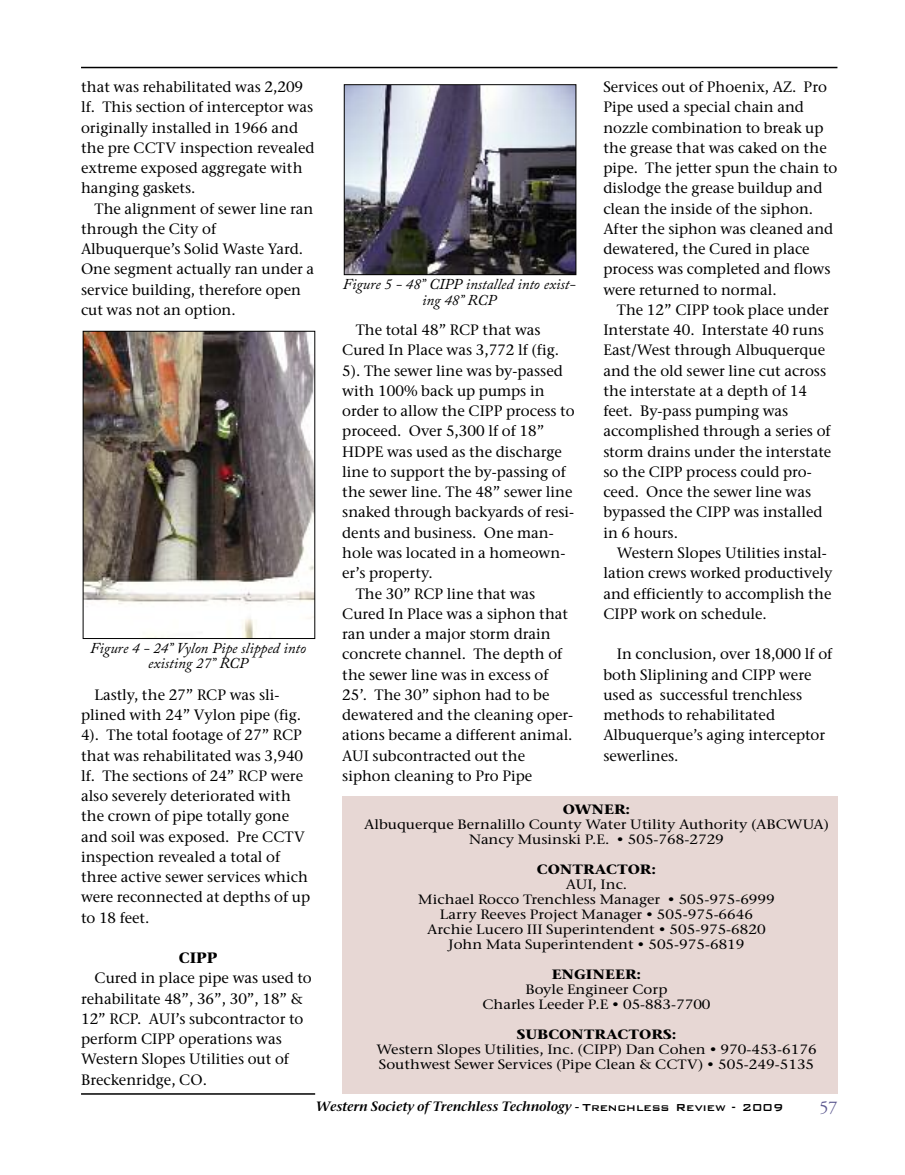
<style>
.page{position:relative;width:905px;height:1175px;background:#fff}
.page>*{position:absolute;margin:0;border:0;box-sizing:border-box;transform-origin:0 0}
.t1{font:18px "Adobe Garamond Pro";color:#5d5990}
.t2{font:15px/20.2px "Bell Stone Serif";color:#000}
.t3{font:italic 15px/15px "Adobe Caslon Pro";color:#000;text-align:center}
.t4{font:700 15px "Bell Stone Serif";color:#000}
.t5{font:13.5px/15px "Bell Stone Serif";color:#000;text-align:center;scale:1.11 1}
.t6{font:italic 600 13.5px "Bell Stone Serif";color:#000}
.t7{font:700 13.5px "Bell Stone Serif";color:#000;scale:1.11 1}
.s1{font-family:"Bank Gothic";font-weight:500;font-style:normal}
</style>
<div class="page">
<hr style="left:81px;top:1093px;width:234px;height:1px;background:#000">
<hr style="left:81px;top:67px;width:756px;height:1px;background:#000">
<img style="left:85px;top:333px;width:228px;height:304px">
<div style="left:83px;top:331px;width:232px;height:308px;border:1px solid #000"></div>
<img style="left:346px;top:86px;width:228px;height:187px">
<div style="left:344px;top:84px;width:232px;height:191px;border:1px solid #000"></div>
<div style="left:342px;top:796px;width:495px;height:298px;background:#e7d7d4"></div>
<p class="t2" style="left:81px;top:78px;width:235px">that was rehabilitated was 2,209 lf. This section of interceptor was originally installed in 1966 and the pre CCTV inspection revealed extreme exposed aggregate with hanging gaskets.</p>
<p class="t2" style="left:81px;top:200px;width:235px;text-indent:13px">The alignment of sewer line ran through the City of<br>Albuquerque’s Solid Waste Yard.<br>One segment actually ran under a service building, therefore open cut was not an option.</p>
<p class="t3" style="left:90px;top:643px;width:217px">Figure 4 - 24” Vylon Pipe slipped into existing 27” RCP</p>
<p class="t2" style="left:81px;top:686px;width:230px;text-indent:13px">Lastly, the 27” RCP was sli&shy;plined with 24” Vylon pipe (fig.<br>4). The total footage of 27” RCP that was rehabilitated was 3,940 lf. The sections of 24” RCP were also severely deteriorated with the crown of pipe totally gone and soil was exposed. Pre CCTV inspection revealed a total of three active sewer services which were reconnected at depths of up to 18 feet.</p>
<p class="t4" style="left:179px;top:952px;width:40px">CIPP</p>
<p class="t2" style="left:81px;top:969px;width:232px;text-indent:13px">Cured in place pipe was used to rehabilitate 48”, 36”, 30”, 18” &amp;<br>12” RCP. AUI’s subcontractor to perform CIPP operations was<br>Western Slopes Utilities out of<br>Breckenridge, CO.</p>
<p class="t3" style="left:343px;top:279px;width:234px">Figure 5 - 48” CIPP installed into exist&shy;ing 48” RCP</p>
<p class="t2" style="left:356px;top:321px;width:186px">The total 48” RCP that was</p>
<p class="t2" style="left:342px;top:341px;width:218px">Cured In Place was 3,772 lf (fig.</p>
<p class="t2" style="left:342px;top:362px;width:222px">5). The sewer line was by-passed</p>
<p class="t2" style="left:342px;top:382px;width:204px">with 100% back up pumps in</p>
<p class="t2" style="left:342px;top:402px;width:234px">order to allow the CIPP process to</p>
<p class="t2" style="left:342px;top:422px;width:204px">proceed. Over 5,300 lf of 18”</p>
<p class="t2" style="left:342px;top:443px;width:221px">HDPE was used as the discharge</p>
<p class="t2" style="left:342px;top:463px;width:225px">line to support the by-passing of</p>
<p class="t2" style="left:342px;top:483px;width:232px">the sewer line. The 48” sewer line</p>
<p class="t2" style="left:342px;top:503px;width:233px">snaked through backyards of resi-</p>
<p class="t2" style="left:342px;top:524px;width:213px">dents and business. One man-</p>
<p class="t2" style="left:342px;top:544px;width:225px">hole was located in a homeown-</p>
<p class="t2" style="left:342px;top:564px;width:92px">er’s property.</p>
<p class="t2" style="left:356px;top:584px;width:181px">The 30” RCP line that was</p>
<p class="t2" style="left:342px;top:605px;width:227px">Cured In Place was a siphon that</p>
<p class="t2" style="left:342px;top:625px;width:210px">ran under a major storm drain</p>
<p class="t2" style="left:342px;top:645px;width:222px">concrete channel. The depth of</p>
<p class="t2" style="left:342px;top:665px;width:208px">the sewer line was in excess of</p>
<p class="t2" style="left:342px;top:686px;width:209px">25’. The 30” siphon had to be</p>
<p class="t2" style="left:342px;top:706px;width:232px">dewatered and the cleaning oper-</p>
<p class="t2" style="left:342px;top:726px;width:232px">ations became a different animal.</p>
<p class="t2" style="left:342px;top:746px;width:184px">AUI subcontracted out the</p>
<p class="t2" style="left:342px;top:767px;width:192px">siphon cleaning to Pro Pipe</p>
<p class="t2" style="left:603px;top:78px;width:235px">Services out of Phoenix, AZ. Pro<br>Pipe used a special chain and nozzle combination to break up the grease that was caked on the pipe. The jetter spun the chain to dislodge the grease buildup and clean the inside of the siphon.<br>After the siphon was cleaned and dewatered, the Cured in place process was completed and flows were returned to normal.</p>
<p class="t2" style="left:603px;top:301px;width:229px;text-indent:14px">The 12” CIPP took place under<br>Interstate 40. Interstate 40 runs<br>East/West through Albuquerque and the old sewer line cut across the interstate at a depth of 14 feet. By-pass pumping was accomplished through a series of storm drains under the interstate so the CIPP process could pro&shy;ceed. Once the sewer line was bypassed the CIPP was installed in 6 hours.</p>
<p class="t2" style="left:603px;top:544px;width:230px;text-indent:14px">Western Slopes Utilities instal&shy;lation crews worked productively and efficiently to accomplish the<br>CIPP work on schedule.</p>
<p class="t2" style="left:603px;top:645px;width:230px;text-indent:14px">In conclusion, over 18,000 lf of both Sliplining and CIPP were used as successful trenchless methods to rehabilitated<br>Albuquerque’s aging interceptor sewerlines.</p>
<p class="t7" style="left:562px;top:804px;width:62px">OWNER:</p>
<p class="t5" style="left:364px;top:818px;width:420px">Albuquerque Bernalillo County Water Utility Authority (ABCWUA)<br>Nancy Musinski P.E. • 505-768-2729</p>
<p class="t7" style="left:537px;top:864px;width:109px">CONTRACTOR:</p>
<p class="t5" style="left:418px;top:878px;width:323px">AUI, Inc.<br>Michael Rocco Trenchless Manager • 505-975-6999<br>Larry Reeves Project Manager • 505-975-6646<br>Archie Lucero III Superintendent • 505-975-6820<br>John Mata Superintendent • 505-975-6819</p>
<p class="t7" style="left:552px;top:969px;width:82px">ENGINEER:</p>
<p class="t5" style="left:482px;top:983px;width:207px">Boyle Engineer Corp<br>Charles Leeder P.E • 05-883-7700</p>
<p class="t7" style="left:516px;top:1029px;width:145px">SUBCONTRACTORS:</p>
<p class="t5" style="left:376px;top:1043px;width:398px;text-align:left">Western Slopes Utilities, Inc. (CIPP) Dan Cohen • 970-453-6176<br>Southwest Sewer Services (Pipe Clean &amp; CCTV) • 505-249-5135</p>
<p class="t6" style="left:315px;top:1100px;width:469px">Western Society of Trenchless Technology - <span class="s1">Trenchless Review - 2009</span></p>
<p class="t1" style="left:819px;top:1100px;width:19px">57</p>
</div>
